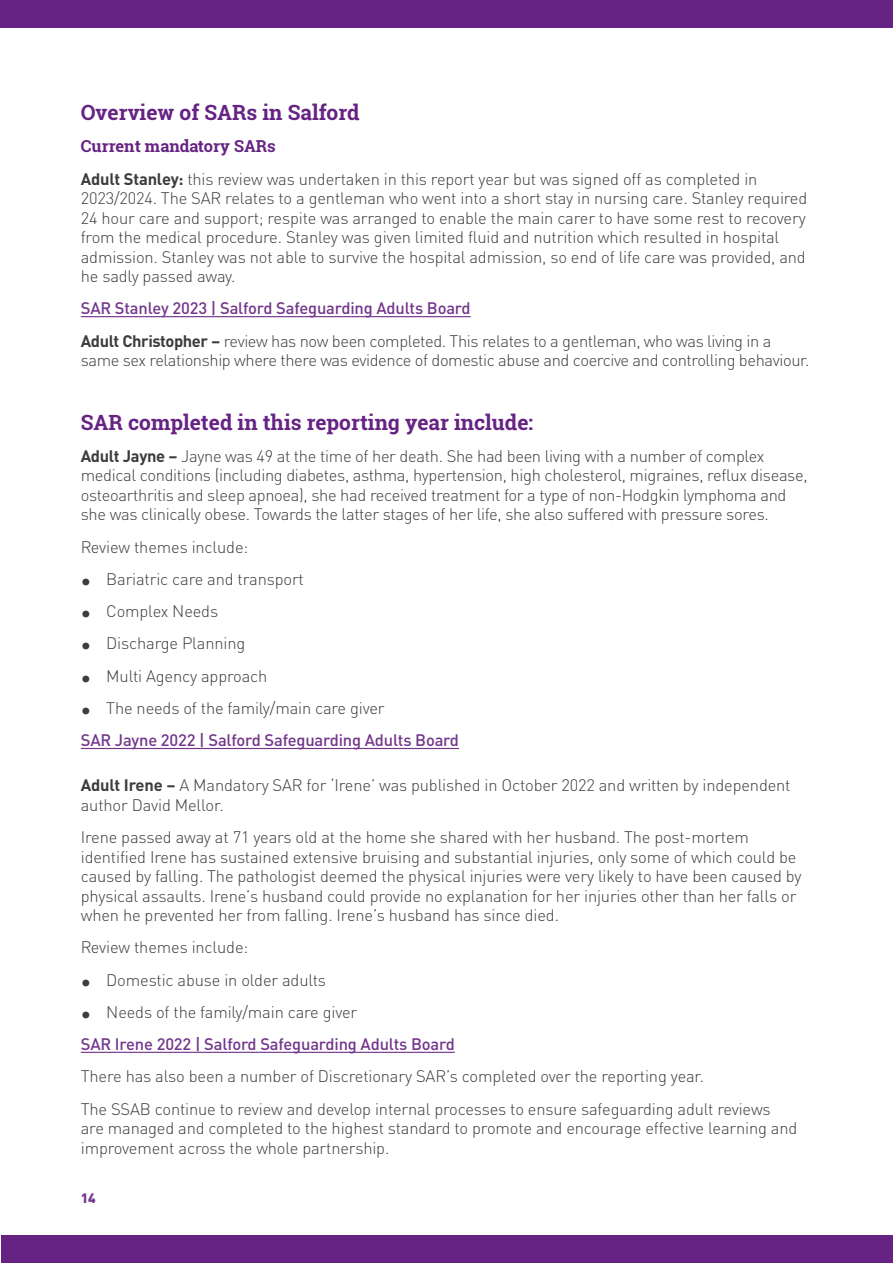
<style>
.page{position:relative;width:893px;height:1263px;background:#fff}
.page>*{position:absolute;margin:0;border:0;box-sizing:border-box;transform-origin:0 0}
.Sub_head{font:700 21px "Roboto Slab";color:#662383}
.Body_text{font:300 16.5px/19.5px "DINOT";letter-spacing:-.01em;color:#3c3c3b}
.Body_text-2{font:500 16.5px "DINOT";letter-spacing:-.01em;color:#73368c}
.Sub_Sub_head{font:700 16.5px "Roboto Slab";color:#662383}
.t1{font:900 13.5px "DINOT";color:#73368c}
.s1{font-weight:700}
.s2{font-weight:700;font-size:21px}
</style>
<div class="page">
<div style="left:0;top:0;width:893px;height:28px;background:#662383"></div>
<div style="left:1px;top:1235px;width:892px;height:28px;background:#662383"></div>
<hr style="left:81px;top:316px;width:390px;height:1px;background:#73368c">
<hr style="left:81px;top:748px;width:378px;height:1px;background:#73368c">
<hr style="left:81px;top:1052px;width:374px;height:1px;background:#73368c">
<p class="Sub_head" style="left:81px;top:98px;width:280px">Overview of SARs in Salford</p>
<p class="Sub_Sub_head" style="left:81px;top:135px;width:196px">Current mandatory SARs</p>
<p class="Body_text" style="left:81px;top:168px;width:728px"><span class="s1">Adult Stanley:</span> this review was undertaken in this report year but was signed off as completed in 2023/2024. The SAR relates to a gentleman who went into a short stay in nursing care. Stanley required 24 hour care and support; respite was arranged to enable the main carer to have some rest to recovery from the medical procedure. Stanley was given limited fluid and nutrition which resulted in hospital admission. Stanley was not able to survive the hospital admission, so end of life care was provided, and he sadly passed away.</p>
<p class="Body_text-2" style="left:81px;top:296px;width:391px">SAR Stanley 2023 | Salford Safeguarding Adults Board</p>
<p class="Body_text" style="left:81px;top:330px;width:730px"><span class="s1">Adult Christopher –</span> review has now been completed. This relates to a gentleman, who was living in a same sex relationship where there was evidence of domestic abuse and coercive and controlling behaviour.</p>
<p class="Sub_head" style="left:81px;top:408px;width:454px">SAR completed in this reporting year include:</p>
<p class="Body_text" style="left:81px;top:445px;width:728px"><span class="s1">Adult Jayne –</span> Jayne was 49 at the time of her death. She had been living with a number of complex medical conditions (including diabetes, asthma, hypertension, high cholesterol, migraines, reflux disease, osteoarthritis and sleep apnoea), she had received treatment for a type of non-Hodgkin lymphoma and she was clinically obese. Towards the latter stages of her life, she also suffered with pressure sores.</p>
<p class="Body_text" style="left:81px;top:536px;width:169px">Review themes include:</p>
<p class="Body_text" style="left:81px;top:568px;width:225px"><span class="s2">•</span> Bariatric care and transport</p>
<p class="Body_text" style="left:81px;top:600px;width:139px"><span class="s2">•</span> Complex Needs</p>
<p class="Body_text" style="left:81px;top:632px;width:166px"><span class="s2">•</span> Discharge Planning</p>
<p class="Body_text" style="left:81px;top:665px;width:188px"><span class="s2">•</span> Multi Agency approach</p>
<p class="Body_text" style="left:81px;top:697px;width:305px"><span class="s2">•</span> The needs of the family/main care giver</p>
<p class="Body_text-2" style="left:81px;top:727px;width:380px">SAR Jayne 2022 | Salford Safeguarding Adults Board</p>
<p class="Body_text" style="left:81px;top:774px;width:711px"><span class="s1">Adult Irene –</span> A Mandatory SAR for ‘Irene’ was published in October 2022 and written by independent author David Mellor.</p>
<p class="Body_text" style="left:81px;top:826px;width:722px">Irene passed away at 71 years old at the home she shared with her husband. The post-mortem identified Irene has sustained extensive bruising and substantial injuries, only some of which could be caused by falling. The pathologist deemed the physical injuries were very likely to have been caused by physical assaults. Irene’s husband could provide no explanation for her injuries other than her falls or when he prevented her from falling. Irene’s husband has since died.</p>
<p class="Body_text" style="left:81px;top:936px;width:169px">Review themes include:</p>
<p class="Body_text" style="left:81px;top:968px;width:247px"><span class="s2">•</span> Domestic abuse in older adults</p>
<p class="Body_text" style="left:81px;top:1001px;width:278px"><span class="s2">•</span> Needs of the family/main care giver</p>
<p class="Body_text-2" style="left:81px;top:1031px;width:375px">SAR Irene 2022 | Salford Safeguarding Adults Board</p>
<p class="Body_text" style="left:81px;top:1065px;width:625px">There has also been a number of Discretionary SAR’s completed over the reporting year.</p>
<p class="Body_text" style="left:81px;top:1097px;width:718px">The SSAB continue to review and develop internal processes to ensure safeguarding adult reviews are managed and completed to the highest standard to promote and encourage effective learning and improvement across the whole partnership.</p>
<p class="t1" style="left:81px;top:1187px;width:16px">14</p>
</div>
